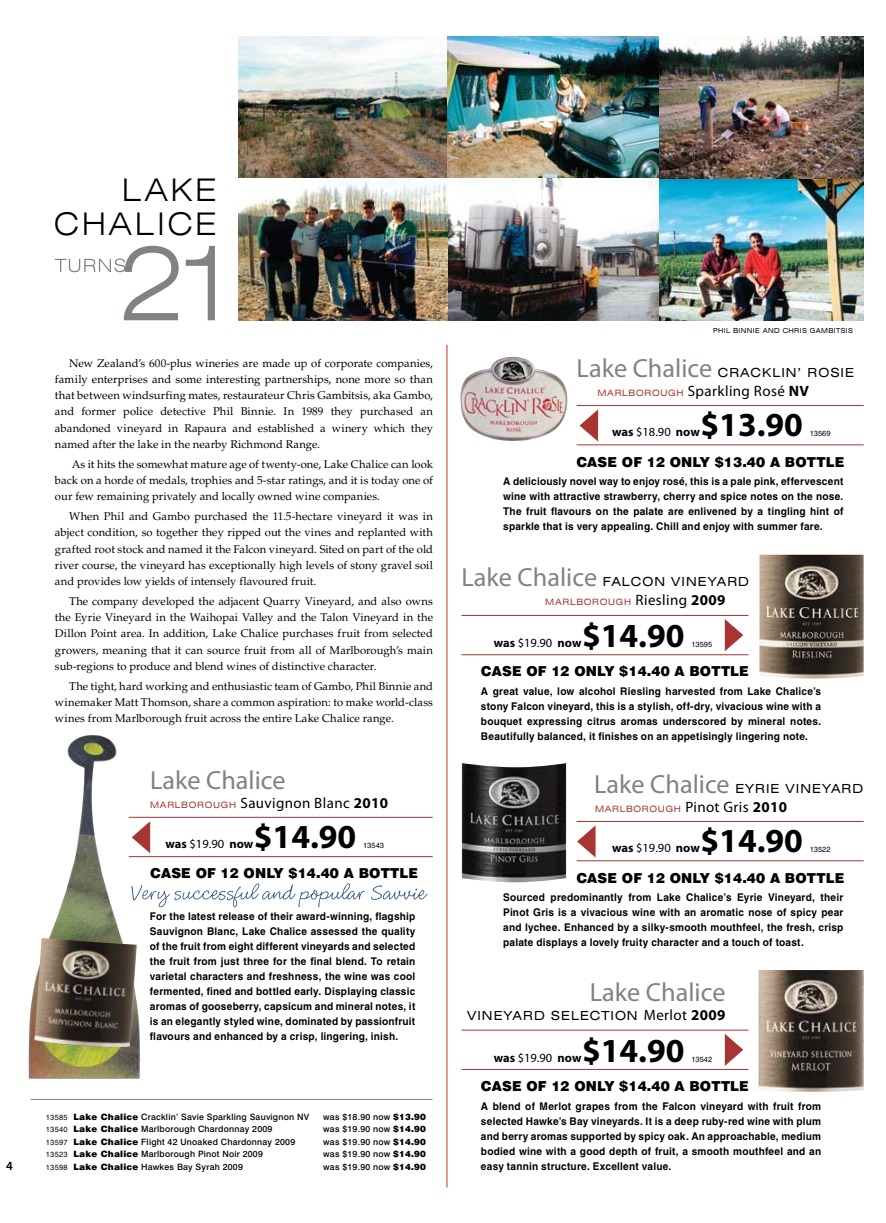
<style>
.page{position:relative;width:886px;height:1223px;background:#fff}
.page>*{position:absolute;margin:0;border:0;box-sizing:border-box;transform-origin:0 0}
.t1{font:700 33.75px "Myriad Pro";color:#000}
.t2{font:300 expanded 31.12px/33.4px "Swiss 721 BT";letter-spacing:.08em;color:#000;text-align:right}
.t3{font:26.25px "Myriad Pro";color:#808285}
.t4{font:15px "Myriad Pro";letter-spacing:.025em;color:#000}
.t5{font:900 13.75px "Swiss 721 BT";letter-spacing:.01em;color:#000}
.t6{font:expanded 12.5px "Swiss 721 BT";letter-spacing:.08em;color:#000}
.t7{font:700 12.5px "Myriad Pro";letter-spacing:-.005em;color:#000}
.t8{font:600 12.5px "Myriad Pro";color:#000}
.t9{font:11.25px/16.2px "Palatino";letter-spacing:.005em;color:#000;text-align:justify}
.t10{font:700 10.62px/15px "Helvetica";letter-spacing:.02em;color:#000;text-align:justify;scale:.95 1}
.t11{font:500 8.75px "Swiss 721 BT";letter-spacing:.025em;color:#000}
.t12{font:expanded 8.75px "Swiss 721 BT";letter-spacing:.08em;color:#a73534}
.t13{font:7.5px "Helvetica";color:#000}
.t14{font:expanded 6.88px "Swiss 721 BT";letter-spacing:.06em;color:#000;scale:.95 1}
.s1{font-family:"Swiss 721 BT";font-stretch:expanded;font-size:8.75px;color:#a73534}
.s2{font-weight:700}
.s3{font-weight:400}
.s4{font-family:"Helvetica";font-weight:400;font-size:7.5px}
.s5{font-weight:900}
.s6{font-family:"Myriad Pro";font-stretch:normal;font-size:26.25px;color:#808285}
.s7{font-family:"Myriad Pro";font-stretch:normal;font-size:15px;color:#000}
.s8{font-family:"Myriad Pro";font-weight:700;font-stretch:normal;font-size:15px;color:#000}
.s9{font-family:"Myriad Pro";font-stretch:normal;font-size:15px}
.s10{font-family:"Myriad Pro";font-weight:700;font-stretch:normal;font-size:15px}
</style>
<div class="page">
<img style="left:462px;top:763px;width:104px;height:119px">
<img style="left:758px;top:970px;width:106px;height:121px">
<img style="left:759px;top:554px;width:105px;height:124px">
<svg style="left:145px;top:883px;width:282px;height:24px"></svg>
<img style="left:28px;top:735px;width:117px;height:344px">
<svg style="left:132px;top:821px;width:18px;height:32px"></svg>
<hr style="left:129px;top:856px;width:304px;height:1px;background:#a73534">
<hr style="left:129px;top:816px;width:304px;height:1px;background:#a73534">
<hr style="left:447px;top:345px;width:1px;height:842px;background:#c2341b">
<hr style="left:31px;top:1099px;width:402px;height:1px;background:#808285">
<svg style="left:579px;top:409px;width:19px;height:32px"></svg>
<svg style="left:725px;top:619px;width:18px;height:32px"></svg>
<hr style="left:461px;top:654px;width:287px;height:1px;background:#a73534">
<hr style="left:461px;top:615px;width:287px;height:1px;background:#a73534">
<hr style="left:577px;top:444px;width:287px;height:1px;background:#a73534">
<hr style="left:577px;top:405px;width:287px;height:1px;background:#a73534">
<img style="left:34px;top:938px;width:103px;height:109px">
<svg style="left:577px;top:826px;width:18px;height:31px"></svg>
<svg style="left:725px;top:1034px;width:18px;height:31px"></svg>
<hr style="left:461px;top:1068px;width:287px;height:1px;background:#a73534">
<hr style="left:461px;top:1029px;width:287px;height:1px;background:#a73534">
<hr style="left:577px;top:860px;width:287px;height:1px;background:#a73534">
<hr style="left:577px;top:821px;width:287px;height:1px;background:#a73534">
<img style="left:460px;top:357px;width:107px;height:84px">
<img style="left:658px;top:179px;width:206px;height:142px">
<img style="left:238px;top:37px;width:209px;height:284px">
<img style="left:447px;top:37px;width:417px;height:142px">
<img style="left:443px;top:179px;width:215px;height:142px">
<svg style="left:55px;top:246px;width:160px;height:74px"></svg>
<h2 class="t2" style="left:54px;top:173px;width:164px">LAKE<br>CHALICE</h2>
<p class="t9" style="left:55px;top:355px;width:380px;text-indent:14px">New Zealand’s 600-plus wineries are made up of corporate companies, family enterprises and some interesting partnerships, none more so than that between windsurfing mates, restaurateur Chris Gambitsis, aka Gambo, and former police detective Phil Binnie. In 1989 they purchased an abandoned vineyard in Rapaura and established a winery which they named after the lake in the nearby Richmond Range.</p>
<p class="t9" style="left:55px;top:456px;width:380px;text-indent:17px">As it hits the somewhat mature age of twenty-one, Lake Chalice can look back on a horde of medals, trophies and 5-star ratings, and it is today one of our few remaining privately and locally owned wine companies.</p>
<p class="t9" style="left:55px;top:508px;width:380px;text-indent:14px">When Phil and Gambo purchased the 11.5-hectare vineyard it was in abject condition, so together they ripped out the vines and replanted with grafted root stock and named it the Falcon vineyard. Sited on part of the old river course, the vineyard has exceptionally high levels of stony gravel soil and provides low yields of intensely flavoured fruit.</p>
<p class="t9" style="left:55px;top:593px;width:380px;text-indent:14px">The company developed the adjacent Quarry Vineyard, and also owns the Eyrie Vineyard in the Waihopai Valley and the Talon Vineyard in the Dillon Point area. In addition, Lake Chalice purchases fruit from selected growers, meaning that it can source fruit from all of Marlborough’s main sub-regions to produce and blend wines of distinctive character.</p>
<p class="t9" style="left:55px;top:678px;width:380px;text-indent:14px">The tight, hard working and enthusiastic team of Gambo, Phil Binnie and winemaker Matt Thomson, share a common aspiration: to make world-class wines from Marlborough fruit across the entire Lake Chalice range.</p>
<h3 class="t3" style="left:150px;top:764px;width:137px">Lake Chalice</h3>
<h3 class="t4" style="left:150px;top:793px;width:239px"><span class="s1">MARLBOROUGH</span> Sauvignon Blanc <span class="s2">2010</span></h3>
<h1 class="t1" style="left:254px;top:814px;width:104px">$14.90</h1>
<p class="t7" style="left:166px;top:835px;width:89px">was <span class="s3">$19.90</span> now</p>
<p class="t13" style="left:363px;top:840px;width:22px">13543</p>
<p class="t5" style="left:150px;top:865px;width:269px">CASE OF 12 ONLY $14.40 A BOTTLE</p>
<p class="t10" style="left:150px;top:908px;width:281px">For the latest release of their award-winning, flagship Sauvignon Blanc, Lake Chalice assessed the quality of the fruit from eight different vineyards and selected the fruit from just three for the final blend. To retain varietal characters and freshness, the wine was cool fermented, fined and bottled early. Displaying classic aromas of gooseberry, capsicum and mineral notes, it is an elegantly styled wine, dominated by passionfruit flavours and enhanced by a crisp, lingering, inish.</p>
<p class="t11" style="left:46px;top:1111px;width:265px"><span class="s4">13585</span> <span class="s5">LAKE CHALICE</span> Cracklin’ Savie Sparkling Sauvignon NV</p>
<p class="t11" style="left:323px;top:1111px;width:104px">was $18.90 now <span class="s5">$13.90</span></p>
<p class="t11" style="left:46px;top:1123px;width:228px"><span class="s4">13540</span> <span class="s5">LAKE CHALICE</span> Marlborough Chardonnay 2009</p>
<p class="t11" style="left:323px;top:1123px;width:104px">was $19.90 now <span class="s5">$14.90</span></p>
<p class="t11" style="left:46px;top:1136px;width:251px"><span class="s4">13597</span> <span class="s5">LAKE CHALICE</span> Flight 42 Unoaked Chardonnay 2009</p>
<p class="t11" style="left:323px;top:1136px;width:104px">was $19.90 now <span class="s5">$14.90</span></p>
<p class="t11" style="left:46px;top:1148px;width:218px"><span class="s4">13523</span> <span class="s5">LAKE CHALICE</span> Marlborough Pinot Noir 2009</p>
<p class="t11" style="left:323px;top:1148px;width:104px">was $19.90 now <span class="s5">$14.90</span></p>
<p class="t8" style="left:6px;top:1157px;width:8px">4</p>
<p class="t11" style="left:46px;top:1161px;width:198px"><span class="s4">13598</span> <span class="s5">LAKE CHALICE</span> Hawkes Bay Syrah 2009</p>
<p class="t11" style="left:323px;top:1161px;width:104px">was $19.90 now <span class="s5">$14.90</span></p>
<p class="t14" style="left:713px;top:326px;width:149px">PHIL BINNIE AND CHRIS GAMBITSIS</p>
<p class="t6" style="left:577px;top:365px;width:279px"><span class="s6">Lake Chalice</span> CRACKLIN’ ROSIE</p>
<h3 class="t4" style="left:597px;top:382px;width:213px"><span class="s1">MARLBOROUGH</span> Sparkling Rosé <span class="s2">NV</span></h3>
<h1 class="t1" style="left:700px;top:402px;width:104px">$13.90</h1>
<p class="t7" style="left:612px;top:423px;width:89px">was <span class="s3">$18.90</span> now</p>
<p class="t13" style="left:810px;top:429px;width:22px">13569</p>
<p class="t5" style="left:576px;top:453px;width:269px">CASE OF 12 ONLY $13.40 A BOTTLE</p>
<p class="t10" style="left:503px;top:474px;width:360px">A deliciously novel way to enjoy rosé, this is a pale pink, effervescent wine with attractive strawberry, cherry and spice notes on the nose.<br>The fruit flavours on the palate are enlivened by a tingling hint of sparkle that is very appealing. Chill and enjoy with summer fare.</p>
<p class="t6" style="left:461px;top:574px;width:289px"><span class="s6">Lake Chalice</span> FALCON VINEYARD</p>
<p class="t12" style="left:545px;top:597px;width:182px">MARLBOROUGH <span class="s7">Riesling</span> <span class="s8">2009</span></p>
<h1 class="t1" style="left:582px;top:613px;width:104px">$14.90</h1>
<p class="t7" style="left:494px;top:634px;width:89px">was <span class="s3">$19.90</span> now</p>
<p class="t13" style="left:691px;top:640px;width:22px">13595</p>
<p class="t5" style="left:481px;top:663px;width:269px">CASE OF 12 ONLY $14.40 A BOTTLE</p>
<p class="t10" style="left:481px;top:683px;width:360px">A great value, low alcohol Riesling harvested from Lake Chalice’s stony Falcon vineyard, this is a stylish, off-dry, vivacious wine with a bouquet expressing citrus aromas underscored by mineral notes.<br>Beautifully balanced, it finishes on an appetisingly lingering note.</p>
<p class="t6" style="left:594px;top:781px;width:270px"><span class="s6">Lake Chalice</span> EYRIE VINEYARD</p>
<p class="t12" style="left:595px;top:804px;width:194px">MARLBOROUGH <span class="s7">Pinot Gris</span> <span class="s8">2010</span></p>
<h1 class="t1" style="left:700px;top:818px;width:104px">$14.90</h1>
<p class="t7" style="left:612px;top:839px;width:89px">was <span class="s3">$19.90</span> now</p>
<p class="t13" style="left:810px;top:844px;width:22px">13522</p>
<p class="t5" style="left:576px;top:869px;width:269px">CASE OF 12 ONLY $14.40 A BOTTLE</p>
<p class="t10" style="left:503px;top:890px;width:360px">Sourced predominantly from Lake Chalice’s Eyrie Vineyard, their Pinot Gris is a vivacious wine with an aromatic nose of spicy pear and lychee. Enhanced by a silky-smooth mouthfeel, the fresh, crisp palate displays a lovely fruity character and a touch of toast.</p>
<h3 class="t3" style="left:590px;top:976px;width:137px">Lake Chalice</h3>
<p class="t6" style="left:467px;top:1008px;width:260px">VINEYARD SELECTION <span class="s9">Merlot</span> <span class="s10">2009</span></p>
<h1 class="t1" style="left:582px;top:1028px;width:104px">$14.90</h1>
<p class="t7" style="left:494px;top:1049px;width:89px">was <span class="s3">$19.90</span> now</p>
<p class="t13" style="left:691px;top:1054px;width:22px">13542</p>
<p class="t5" style="left:481px;top:1077px;width:269px">CASE OF 12 ONLY $14.40 A BOTTLE</p>
<p class="t10" style="left:481px;top:1098px;width:360px">A blend of Merlot grapes from the Falcon vineyard with fruit from selected Hawke’s Bay vineyards. It is a deep ruby-red wine with plum and berry aromas supported by spicy oak. An approachable, medium bodied wine with a good depth of fruit, a smooth mouthfeel and an easy tannin structure. Excellent value.</p>
</div>
